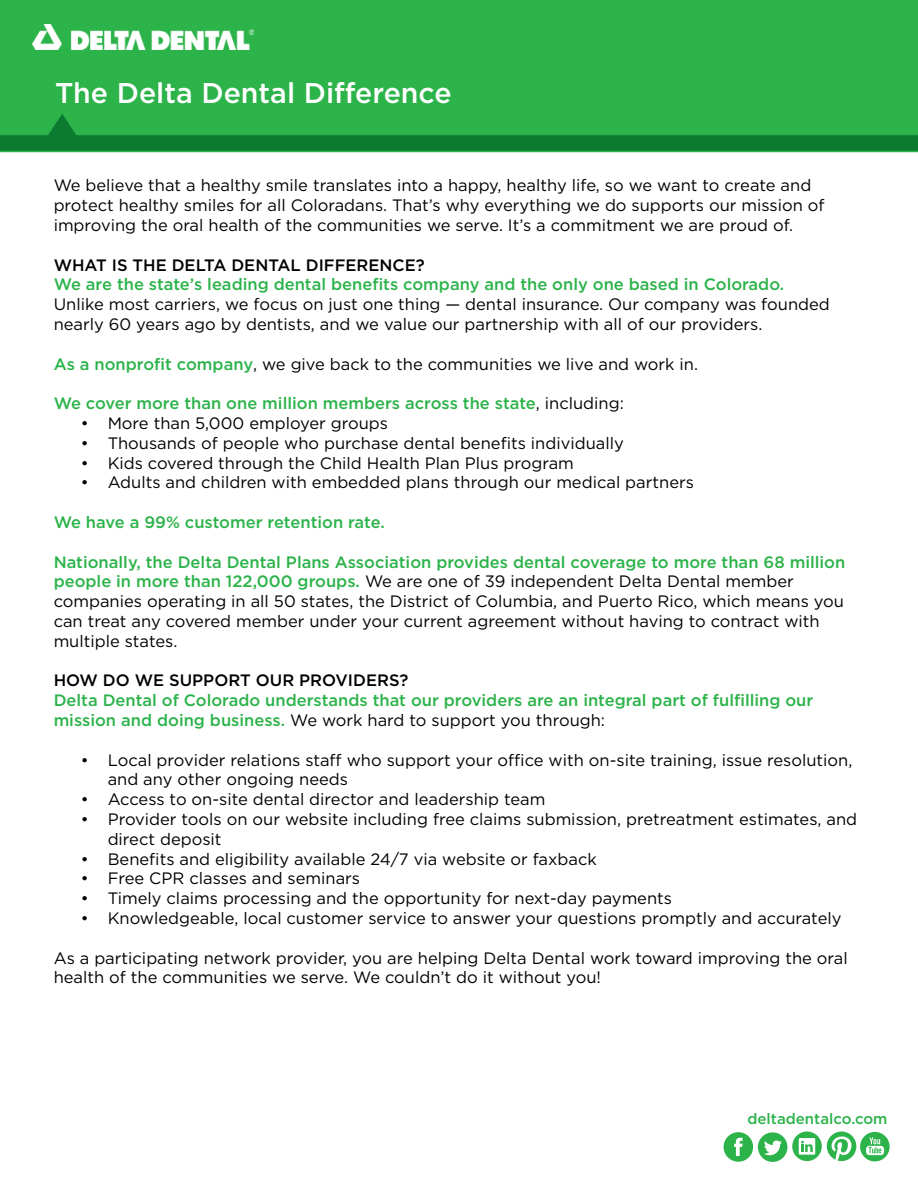
<style>
.page{position:relative;width:918px;height:1188px;background:#fff}
.page>*{position:absolute;margin:0;border:0;box-sizing:border-box;transform-origin:0 0}
.t1{font:500 28.5px "Gotham";color:#fff}
.t2{font:16.5px/19.8px "Gotham";color:#000}
.t3{font:500 16.5px/19.8px "Gotham";color:#2cb34a}
.t4{font:500 16.5px "Gotham";color:#000}
.t5{font:500 15px "Gotham";color:#2cb34a}
.s1{font-weight:500;color:#2cb34a}
.s2{font-weight:400;color:#000}
</style>
<div class="page">
<div style="left:0;top:0;width:918px;height:135px;background:#2cb34a"></div>
<svg style="left:0;top:114px;width:918px;height:38px"></svg>
<svg style="left:724px;top:1132px;width:166px;height:30px"></svg>
<img style="left:32px;top:25px;width:221px;height:24px">
<p class="t1" style="left:55px;top:74px;width:398px">The Delta Dental Difference</p>
<p class="t2" style="left:54px;top:175px;width:772px">We believe that a healthy smile translates into a happy, healthy life, so we want to create and protect healthy smiles for all Coloradans. That’s why everything we do supports our mission of improving the oral health of the communities we serve. It’s a commitment we are proud of.</p>
<p class="t4" style="left:54px;top:254px;width:373px">WHAT IS THE DELTA DENTAL DIFFERENCE?</p>
<p class="t2" style="left:54px;top:274px;width:778px"><span class="s1">We are the state’s leading dental benefits company and the only one based in Colorado.<br></span>Unlike most carriers, we focus on just one thing — dental insurance. Our company was founded nearly 60 years ago by dentists, and we value our partnership with all of our providers.</p>
<p class="t2" style="left:54px;top:354px;width:646px"><span class="s1">As a nonprofit company</span>, we give back to the communities we live and work in.</p>
<p class="t3" style="left:54px;top:393px;width:572px">We cover more than one million members across the state<span class="s2">, including:</span></p>
<p class="t2" style="left:81px;top:413px;width:309px">• More than 5,000 employer groups</p>
<p class="t2" style="left:81px;top:433px;width:545px">• Thousands of people who purchase dental benefits individually</p>
<p class="t2" style="left:81px;top:453px;width:495px">• Kids covered through the Child Health Plan Plus program</p>
<p class="t2" style="left:81px;top:472px;width:615px">• Adults and children with embedded plans through our medical partners</p>
<p class="t3" style="left:54px;top:512px;width:333px">We have a 99% customer retention rate.</p>
<p class="t2" style="left:54px;top:552px;width:793px"><span class="s1">Nationally, the Delta Dental Plans Association provides dental coverage to more than 68 million people in more than 122,000 groups.</span> We are one of 39 independent Delta Dental member companies operating in all 50 states, the District of Columbia, and Puerto Rico, which means you can treat any covered member under your current agreement without having to contract with multiple states.</p>
<p class="t4" style="left:54px;top:670px;width:356px">HOW DO WE SUPPORT OUR PROVIDERS?</p>
<p class="t3" style="left:54px;top:690px;width:761px">Delta Dental of Colorado understands that our providers are an integral part of fulfilling our mission and doing business. <span class="s2">We work hard to support you through:</span></p>
<p class="t2" style="left:108px;top:750px;width:746px;text-indent:-27px">• Local provider relations staff who support your office with on-site training, issue resolution, and any other ongoing needs</p>
<p class="t2" style="left:81px;top:789px;width:466px">• Access to on-site dental director and leadership team</p>
<p class="t2" style="left:108px;top:809px;width:751px;text-indent:-27px">• Provider tools on our website including free claims submission, pretreatment estimates, and direct deposit</p>
<p class="t2" style="left:81px;top:849px;width:518px">• Benefits and eligibility available 24/7 via website or faxback</p>
<p class="t2" style="left:81px;top:868px;width:281px">• Free CPR classes and seminars</p>
<p class="t2" style="left:81px;top:888px;width:593px">• Timely claims processing and the opportunity for next-day payments</p>
<p class="t2" style="left:81px;top:908px;width:762px">• Knowledgeable, local customer service to answer your questions promptly and accurately</p>
<p class="t2" style="left:54px;top:948px;width:796px">As a participating network provider, you are helping Delta Dental work toward improving the oral health of the communities we serve. We couldn’t do it without you!</p>
<p class="t5" style="left:747px;top:1109px;width:142px">deltadentalco.com</p>
</div>
